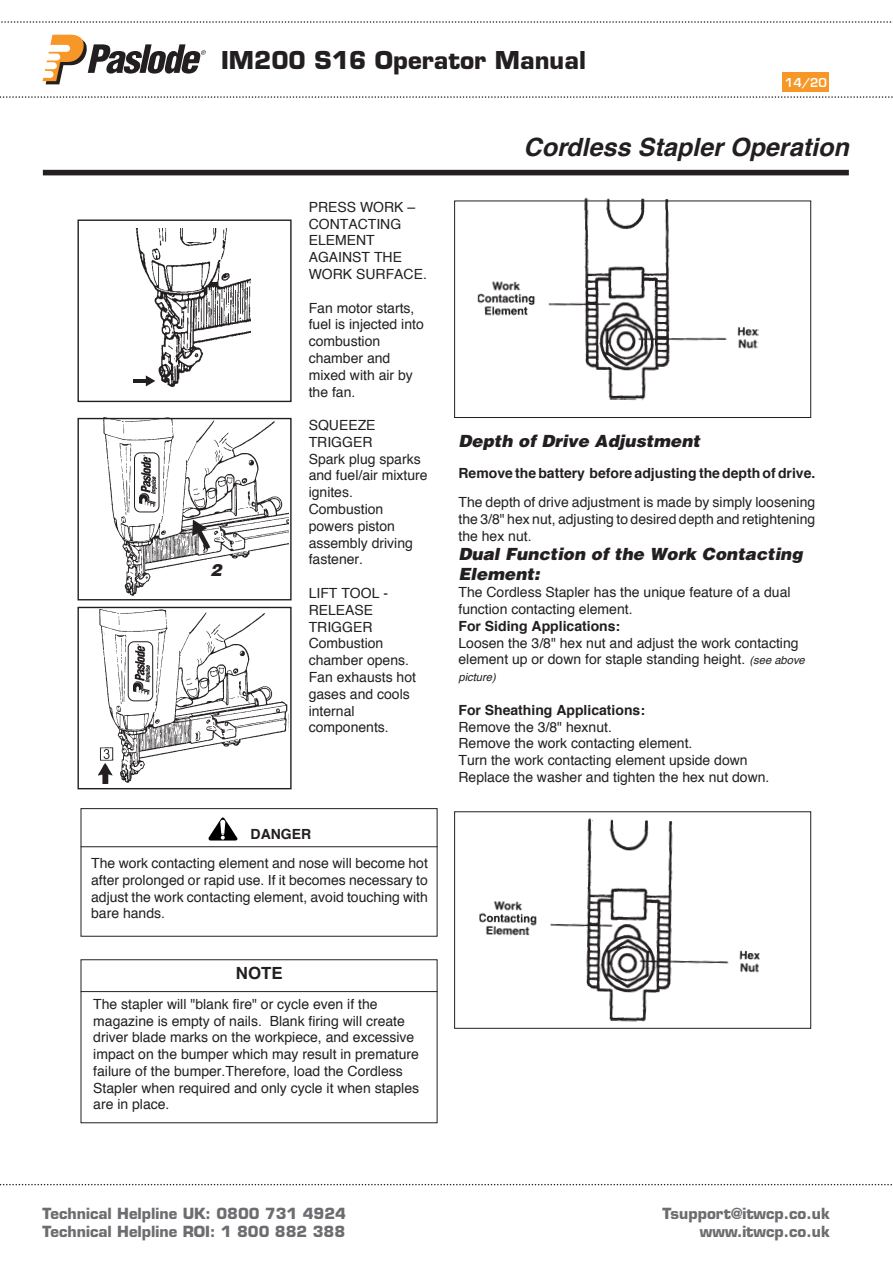
<style>
.page{position:relative;width:893px;height:1263px;background:#fff}
.page>*{position:absolute;margin:0;border:0;box-sizing:border-box;transform-origin:0 0}
.t1{font:italic 700 25.2px "Helvetica";color:#231f20}
.t2{font:700 24px "Eurostile LT Std";color:#231f20}
.t3{font:italic 900 16.8px/20.2px "Helvetica";color:#231f20}
.t4{font:700 16.8px "Helvetica";color:#231f20}
.t5{font:700 15px/18px "Eurostile LT Std";color:#6c6d70;text-align:right}
.t6{font:13.95px/16.8px "Helvetica";color:#231f20}
.Normal_e{font:600 12px "Eurostile LT Std";color:#fff}
.t7{font:italic 11.25px "Helvetica";color:#231f20}
.s1{font-weight:700}
.s2{font-style:italic;font-size:11.25px}
</style>
<div class="page">
<svg style="left:0;top:96px;width:893px;height:2px"></svg>
<svg style="left:1px;top:21px;width:892px;height:2px"></svg>
<svg style="left:0;top:1184px;width:892px;height:1px"></svg>
<svg style="left:43px;top:35px;width:163px;height:49px"></svg>
<div style="left:43px;top:170px;width:806px;height:5px;background:#231f20"></div>
<div style="left:77px;top:219px;width:215px;height:183px;border:1px solid #231f20"></div>
<div style="left:454px;top:201px;width:357px;height:217px;border:1px solid #231f20"></div>
<svg style="left:77px;top:417px;width:215px;height:373px"></svg>
<img style="left:136px;top:229px;width:115px;height:158px">
<div style="left:118px;top:320px;width:32px;height:73px;background:#fff"></div>
<svg style="left:146px;top:375px;width:9px;height:11px"></svg>
<hr style="left:134px;top:379px;width:14px;height:3px;background:#231f20">
<img style="left:103px;top:418px;width:185px;height:179px">
<svg style="left:192px;top:520px;width:18px;height:29px"></svg>
<svg style="left:172px;top:506px;width:18px;height:2px"></svg>
<div style="left:93px;top:553px;width:29px;height:44px;background:#fff"></div>
<img style="left:98px;top:610px;width:190px;height:173px">
<div style="left:131px;top:638px;width:22px;height:66px;background:linear-gradient(to right,#fff,#fff)"></div>
<svg style="left:128px;top:641px;width:25px;height:60px"></svg>
<div style="left:134px;top:446px;width:28px;height:69px;background:#fff"></div>
<svg style="left:134px;top:452px;width:26px;height:61px"></svg>
<div style="left:185px;top:226px;width:28px;height:16px;background:#fff"></div>
<img style="left:476px;top:197px;width:285px;height:204px">
<div style="left:454px;top:811px;width:357px;height:218px;border:1px solid #231f20"></div>
<img style="left:479px;top:818px;width:281px;height:204px">
<div style="left:81px;top:808px;width:356px;height:128px;border:1px solid #231f20"></div>
<hr style="left:81px;top:846px;width:356px;height:1px;background:#231f20">
<svg style="left:208px;top:817px;width:30px;height:23px"></svg>
<div style="left:81px;top:959px;width:356px;height:164px;border:1px solid #231f20"></div>
<hr style="left:81px;top:991px;width:356px;height:1px;background:#231f20">
<div style="left:782px;top:73px;width:47px;height:19px;background:#f79727"></div>
<p class="t2" style="left:221px;top:46px;width:366px">IM200 S16 Operator Manual</p>
<p class="Normal_e" style="left:785px;top:75px;width:44px">14/20</p>
<p class="t3" style="left:210px;top:560px;width:16px">2</p>
<p class="t6" style="left:309px;top:199px;width:120px">PRESS WORK –<br>CONTACTING<br>ELEMENT<br>AGAINST THE<br>WORK SURFACE.</p>
<p class="t6" style="left:309px;top:300px;width:117px">Fan motor starts, fuel is injected into combustion chamber and mixed with air by the fan.</p>
<p class="t6" style="left:309px;top:417px;width:120px">SQUEEZE<br>TRIGGER<br>Spark plug sparks and fuel/air mixture ignites.<br>Combustion powers piston assembly driving fastener.</p>
<p class="t6" style="left:309px;top:585px;width:109px">LIFT TOOL -<br>RELEASE<br>TRIGGER<br>Combustion chamber opens.<br>Fan exhausts hot gases and cools internal components.</p>
<p class="t6" style="left:91px;top:819px;width:338px;line-height:29.4px;text-indent:159px"><span class="s1">DANGER<br></span>The work contacting element and nose will become hot</p>
<p class="t6" style="left:91px;top:872px;width:338px;text-align:justify">after prolonged or rapid use. If it becomes necessary to adjust the work contacting element, avoid touching with bare hands.</p>
<p class="t4" style="left:236px;top:960px;width:48px">NOTE</p>
<p class="t6" style="left:93px;top:996px;width:327px">The stapler will "blank fire" or cycle even if the magazine is empty of nails. Blank firing will create driver blade marks on the workpiece, and excessive impact on the bumper which may result in premature failure of the bumper.Therefore, load the Cordless Stapler when required and only cycle it when staples are in place.</p>
<p class="t1" style="left:523px;top:127px;width:336px">CordlessStaplerOperation</p>
<p class="t3" style="left:458px;top:430px;width:247px">Depth of Drive Adjustment</p>
<p class="t6" style="left:458px;top:458px;width:358px;line-height:29.4px"><span class="s1">Remove the battery before adjusting the depth of drive.<br></span>The depth of drive adjustment is made by simply loosening</p>
<p class="t6" style="left:458px;top:511px;width:358px">the 3/8" hex nut, adjusting to desired depth and retightening the hex nut.</p>
<p class="t3" style="left:458px;top:543px;width:349px">Dual Function of the Work Contacting<br>Element:</p>
<p class="t6" style="left:458px;top:584px;width:352px">The Cordless Stapler has the unique feature of a dual function contacting element.<br><span class="s1">For Siding Applications:<br></span>Loosen the 3/8" hex nut and adjust the work contacting element up or down for staple standing height. <span class="s2">(seeabove</span></p>
<p class="t7" style="left:458px;top:669px;width:43px">picture)</p>
<p class="t6" style="left:458px;top:702px;width:312px"><span class="s1">For Sheathing Applications:<br></span>Remove the 3/8" hexnut.<br>Remove the work contacting element.<br>Turn the work contacting element upside down Replace the washer and tighten the hex nut down.</p>
<p class="t5" style="left:43px;top:1204px;width:305px;text-align:left">Technical Helpline UK: 0800 731 4924<br>Technical Helpline ROI: 1 800 882 388</p>
<p class="t5" style="left:663px;top:1204px;width:169px">Tsupport@itwcp.co.uk www.itwcp.co.uk</p>
</div>
